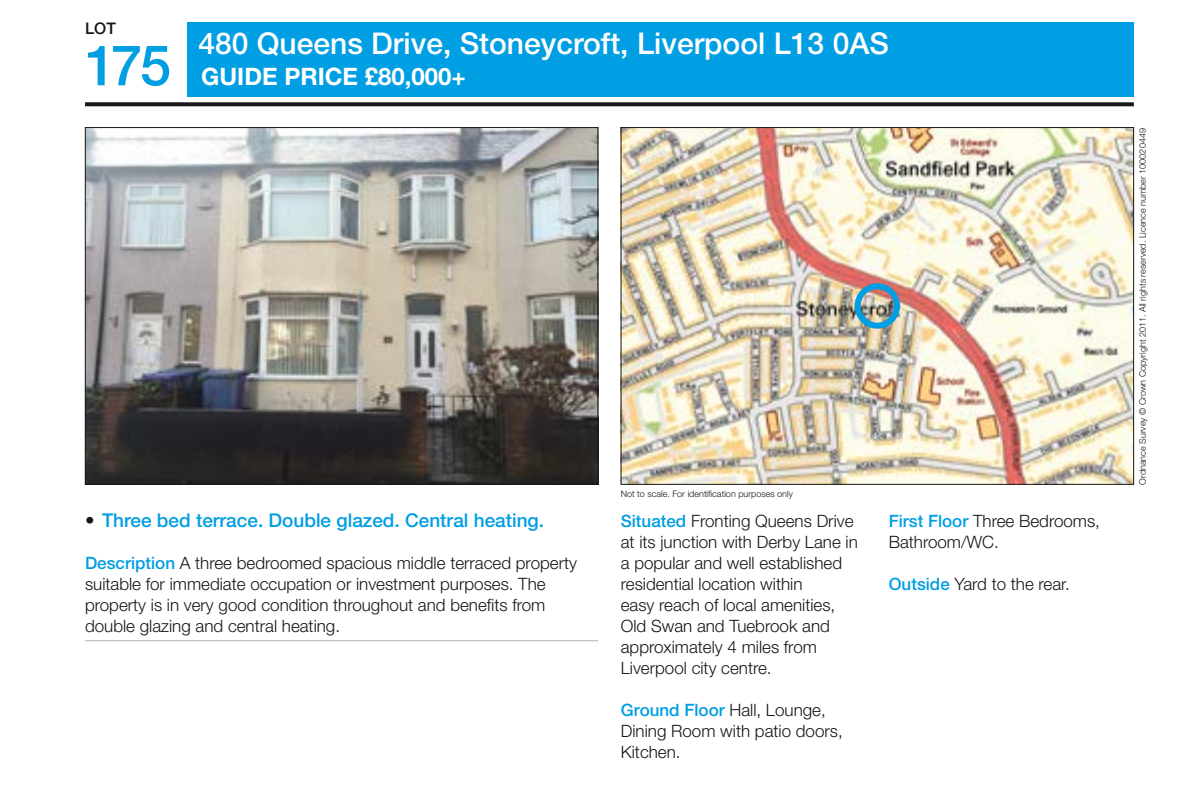
<style>
.page{position:relative;width:1190px;height:811px;background:#fff}
.page>*{position:absolute;margin:0;border:0;box-sizing:border-box;transform-origin:0 0}
.t1{font:500 56px "Helvetica Neue LT Std";color:#009ee3}
.t2{font:500 30px "Helvetica Neue LT Std";color:#fff}
.t3{font:700 24px "Helvetica Neue LT Std";color:#fff}
.t4{font:500 19px "Helvetica Neue LT Std";color:#009ee3}
.t5{font:300 17px/21px "Helvetica Neue LT Std";color:#181716}
.t6{font:500 16px "Helvetica Neue LT Std";color:#181716}
.t7{font:300 9px "Helvetica Neue LT Std";color:#181716}
.s1{color:#181716}
.s2{font-weight:500;color:#009ee3}
</style>
<div class="page">
<div style="left:187px;top:22px;width:947px;height:74px;background:#009ee3"></div>
<svg style="left:85px;top:102px;width:1049px;height:4px;background:#282726"></svg>
<img style="left:87px;top:129px;width:509px;height:353px">
<img style="left:623px;top:129px;width:509px;height:353px">
<div style="left:855px;top:283px;width:45px;height:45px;border:6px solid #009ee3;border-radius:50%"></div>
<hr style="left:85px;top:640px;width:513px;height:1px;background:#b1b2b3">
<p class="t6" style="left:85px;top:18px;width:32px">LOT</p>
<h1 class="t1" style="left:85px;top:32px;width:88px">175</h1>
<h2 class="t2" style="left:198px;top:25px;width:692px">480 Queens Drive, Stoneycroft, Liverpool L13 0AS</h2>
<h3 class="t3" style="left:201px;top:62px;width:266px">GUIDE PRICE £80,000+</h3>
<p class="t7" style="left:621px;top:488px;width:174px">Not to scale. For identification purposes only</p>
<p class="t4" style="left:85px;top:508px;width:461px"><span class="s1">•</span> Three bed terrace. Double glazed. Central heating.</p>
<p class="t5" style="left:85px;top:551px;width:493px"><span class="s2">Description</span> A three bedroomed spacious middle terraced property suitable for immediate occupation or investment purposes. The property is in very good condition throughout and benefits from double glazing and central heating.</p>
<p class="t5" style="left:621px;top:509px;width:239px"><span class="s2">Situated</span> Fronting Queens Drive at its junction with Derby Lane in a popular and well established residential location within<br>easy reach of local amenities,<br>Old Swan and Tuebrook and approximately 4 miles from<br>Liverpool city centre.</p>
<p class="t5" style="left:621px;top:698px;width:223px"><span class="s2">Ground Floor</span> Hall, Lounge,<br>Dining Room with patio doors,<br>Kitchen.</p>
<p class="t5" style="left:889px;top:509px;width:213px"><span class="s2">First Floor</span> Three Bedrooms,<br>Bathroom/WC.</p>
<p class="t5" style="left:889px;top:572px;width:183px"><span class="s2">Outside</span> Yard to the rear.</p>
<p class="t7" style="left:1137px;top:484px;width:357px;rotate:-90deg">Ordnance Survey © Crown Copyright 2011. All rights reserved. Licence number 100020449</p>
</div>
